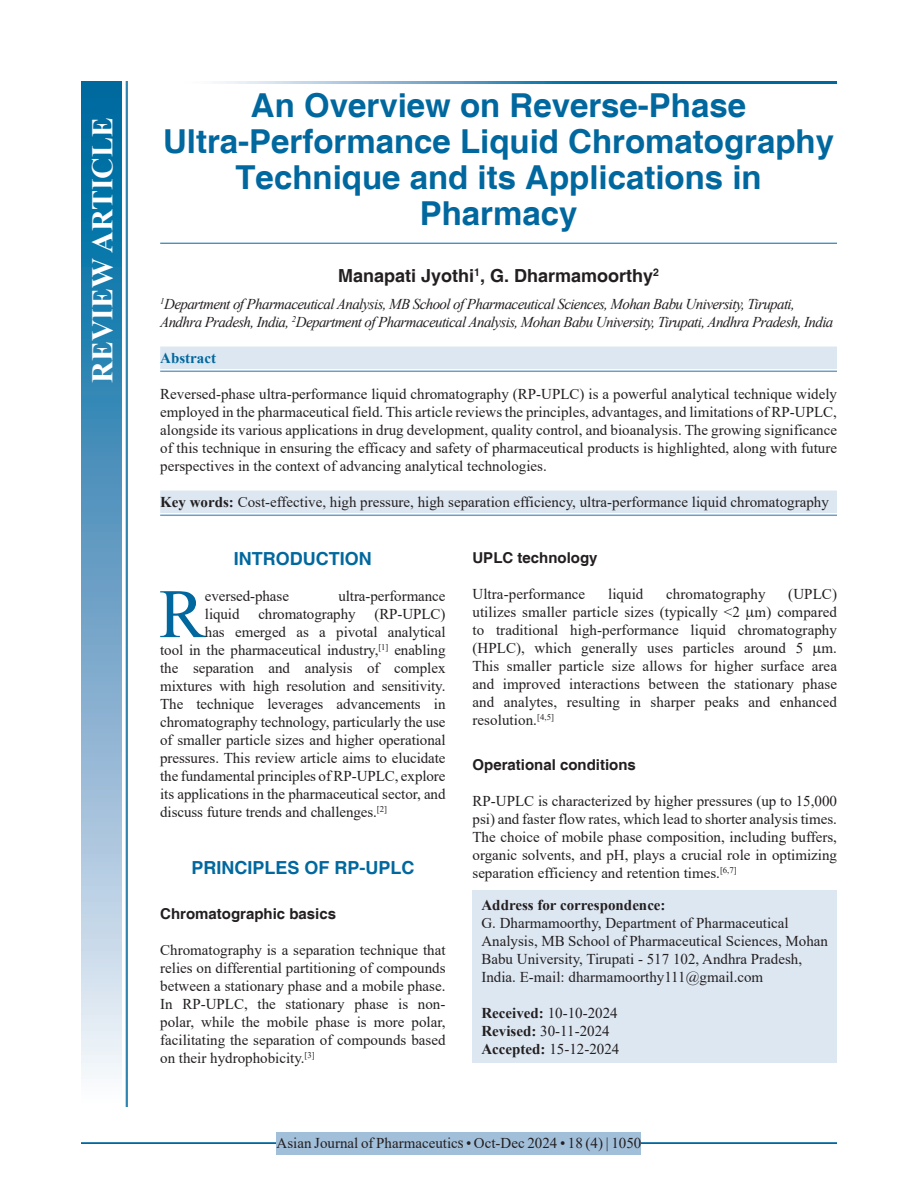
<style>
.page{position:relative;width:918px;height:1188px;background:#fff}
.page>*{position:absolute;margin:0;border:0;box-sizing:border-box;transform-origin:0 0}
.DROP_CAP_TX{font:69.3px "Times New Roman";color:#00689e}
.AT{font:700 33px/36px "Helvetica";color:#00689e;text-align:center}
.AH{font:700 30px "Times New Roman";color:#fff}
.AU{font:700 18px "Helvetica";color:#231f20}
.t1{font:700 18px "Helvetica";color:#00689e}
.TX{font:15px/18px "Times New Roman";color:#231f20;text-align:justify}
.DROP_CAP_TX-2{font:15px "Times New Roman";letter-spacing:-.005em;color:#231f20}
.ABS{font:15px/18px "Times New Roman";color:#231f20;text-align:justify}
.AFF{font:italic 15px/18px "Times New Roman";letter-spacing:-.04em;color:#231f20}
.ADD{font:15px/18px "Times New Roman";color:#231f20}
.KWD_1_L{font:15px "Times New Roman";color:#231f20}
.HIS{font:15px/18px "Times New Roman";color:#231f20}
.t2{font:700 15px "Helvetica";color:#231f20}
.RF{font:15px "Times New Roman";color:#231f20}
.ABSH{font:700 15px "Times New Roman";color:#00689e}
.s1{font-weight:700}
</style>
<div class="page">
<hr style="left:81px;top:1142px;width:756px;height:2px;background:#00689e">
<div style="left:277px;top:1132px;width:364px;height:22px;background:#a2bfda"></div>
<hr style="left:160px;top:243px;width:677px;height:1px;background:#00689e">
<div style="left:160px;top:347px;width:677px;height:22px;background:#dde7f2"></div>
<hr style="left:160px;top:371px;width:677px;height:1px;background:#6d9fc6">
<div style="left:160px;top:491px;width:677px;height:22px;background:#dde7f2"></div>
<hr style="left:160px;top:515px;width:677px;height:1px;background:#6d9fc6">
<div style="left:472px;top:891px;width:365px;height:172px;background:#dde7f2"></div>
<svg style="left:215px;top:81px;width:622px;height:3px;background:#4d94bc"></svg>
<div style="left:81px;top:81px;width:41px;height:1026px;background:linear-gradient(to bottom,#005e9a,#f6f0f9)"></div>
<hr style="left:127px;top:81px;width:1px;height:1026px;background:#00689e">
<hr style="left:126px;top:81px;width:1px;height:1026px;background:#00689e">
<p class="AH" style="left:81px;top:383px;width:267px;rotate:-90deg">REVIEW ARTICLE</p>
<p class="AT" style="left:163px;top:89px;width:673px">An Overview on Reverse-Phase<br>Ultra-Performance Liquid Chromatography<br>Technique and its Applications in<br>Pharmacy</p>
<p class="AU" style="left:338px;top:265px;width:322px">Manapati Jyothi<sup>1</sup>, G. Dharmamoorthy<sup>2</sup></p>
<p class="AFF" style="left:160px;top:295px;width:675px"><sup>1</sup>Department of Pharmaceutical Analysis, MB School of Pharmaceutical Sciences, Mohan Babu University, Tirupati,<br>Andhra Pradesh, India, <sup>2</sup>Department of Pharmaceutical Analysis, Mohan Babu University, Tirupati, Andhra Pradesh, India</p>
<p class="ABSH" style="left:160px;top:347px;width:57px">Abstract</p>
<p class="ABS" style="left:160px;top:385px;width:678px">Reversed-phase ultra-performance liquid chromatography (RP-UPLC) is a powerful analytical technique widely employed in the pharmaceutical field. This article reviews the principles, advantages, and limitations of RP-UPLC, alongside its various applications in drug development, quality control, and bioanalysis. The growing significance of this technique in ensuring the efficacy and safety of pharmaceutical products is highlighted, along with future perspectives in the context of advancing analytical technologies.</p>
<p class="KWD_1_L" style="left:160px;top:491px;width:670px"><span class="s1">Key words:</span> Cost-effective, high pressure, high separation efficiency, ultra-performance liquid chromatography</p>
<h1 class="t1" style="left:234px;top:548px;width:139px">INTRODUCTION</h1>
<p class="DROP_CAP_TX" style="left:159px;top:565px;width:48px">R</p>
<p class="DROP_CAP_TX-2" style="left:205px;top:586px;width:86px">eversed-phase</p>
<p class="DROP_CAP_TX-2" style="left:338px;top:586px;width:109px">ultra-performance</p>
<p class="DROP_CAP_TX-2" style="left:205px;top:604px;width:36px">liquid</p>
<p class="DROP_CAP_TX-2" style="left:258px;top:604px;width:99px">chromatography</p>
<p class="DROP_CAP_TX-2" style="left:374px;top:604px;width:73px">(RP-UPLC)</p>
<p class="DROP_CAP_TX-2" style="left:205px;top:622px;width:242px">has emerged as a pivotal analytical</p>
<p class="DROP_CAP_TX-2" style="left:160px;top:640px;width:287px">tool in the pharmaceutical industry,<sup>[1]</sup> enabling</p>
<p class="DROP_CAP_TX-2" style="left:160px;top:658px;width:287px">the separation and analysis of complex</p>
<p class="DROP_CAP_TX-2" style="left:160px;top:676px;width:287px">mixtures with high resolution and sensitivity.</p>
<p class="DROP_CAP_TX-2" style="left:160px;top:694px;width:287px">The technique leverages advancements in</p>
<p class="DROP_CAP_TX-2" style="left:160px;top:712px;width:287px">chromatography technology, particularly the use</p>
<p class="DROP_CAP_TX-2" style="left:160px;top:730px;width:287px">of smaller particle sizes and higher operational</p>
<p class="DROP_CAP_TX-2" style="left:160px;top:748px;width:287px">pressures. This review article aims to elucidate</p>
<p class="DROP_CAP_TX-2" style="left:160px;top:766px;width:287px">the fundamental principles of RP-UPLC, explore</p>
<p class="DROP_CAP_TX-2" style="left:160px;top:784px;width:287px">its applications in the pharmaceutical sector, and</p>
<p class="DROP_CAP_TX-2" style="left:160px;top:802px;width:228px">discuss future trends and challenges.<sup>[2]</sup></p>
<h1 class="t1" style="left:191px;top:857px;width:225px">PRINCIPLES OF RP-UPLC</h1>
<h2 class="t2" style="left:160px;top:905px;width:177px">Chromatographic basics</h2>
<p class="TX" style="left:160px;top:941px;width:287px">Chromatography is a separation technique that relies on differential partitioning of compounds between a stationary phase and a mobile phase.<br>In RP-UPLC, the stationary phase is non&shy;polar, while the mobile phase is more polar, facilitating the separation of compounds based on their hydrophobicity.<sup>[3]</sup></p>
<h2 class="t2" style="left:472px;top:549px;width:127px">UPLC technology</h2>
<p class="TX" style="left:472px;top:584px;width:114px">Ultra-performance</p>
<p class="TX" style="left:608px;top:584px;width:37px">liquid</p>
<p class="TX" style="left:666px;top:584px;width:101px">chromatography</p>
<p class="TX" style="left:472px;top:584px;width:366px;text-indent:316px">(UPLC) utilizes smaller particle sizes (typically &lt;2 m) compared to traditional high-performance liquid chromatography (HPLC), which generally uses particles around 5 m.<br>This smaller particle size allows for higher surface area and improved interactions between the stationary phase and analytes, resulting in sharper peaks and enhanced resolution.<sup>[4,5]</sup></p>
<h2 class="t2" style="left:472px;top:756px;width:165px">Operational conditions</h2>
<p class="TX" style="left:472px;top:791px;width:366px">RP-UPLC is characterized by higher pressures (up to 15,000 psi) and faster flow rates, which lead to shorter analysis times.<br>The choice of mobile phase composition, including buffers, organic solvents, and pH, plays a crucial role in optimizing separation efficiency and retention times.<sup>[6,7]</sup></p>
<p class="ADD" style="left:482px;top:896px;width:348px"><span class="s1">Address for correspondence:<br></span>G. Dharmamoorthy, Department of Pharmaceutical Analysis, MB School of Pharmaceutical Sciences, Mohan Babu University, Tirupati - 517 102, Andhra Pradesh, India. E-mail: dharmamoorthy111@gmail.com</p>
<p class="HIS" style="left:482px;top:1004px;width:139px"><span class="s1">Received:</span> 10-10-2024<br><span class="s1">Revised:</span> 30-11-2024<br><span class="s1">Accepted:</span> 15-12-2024</p>
<p class="RF" style="left:277px;top:1133px;width:366px">Asian Journal of Pharmaceutics • Oct-Dec 2024 • 18 (4) | 1050</p>
</div>
